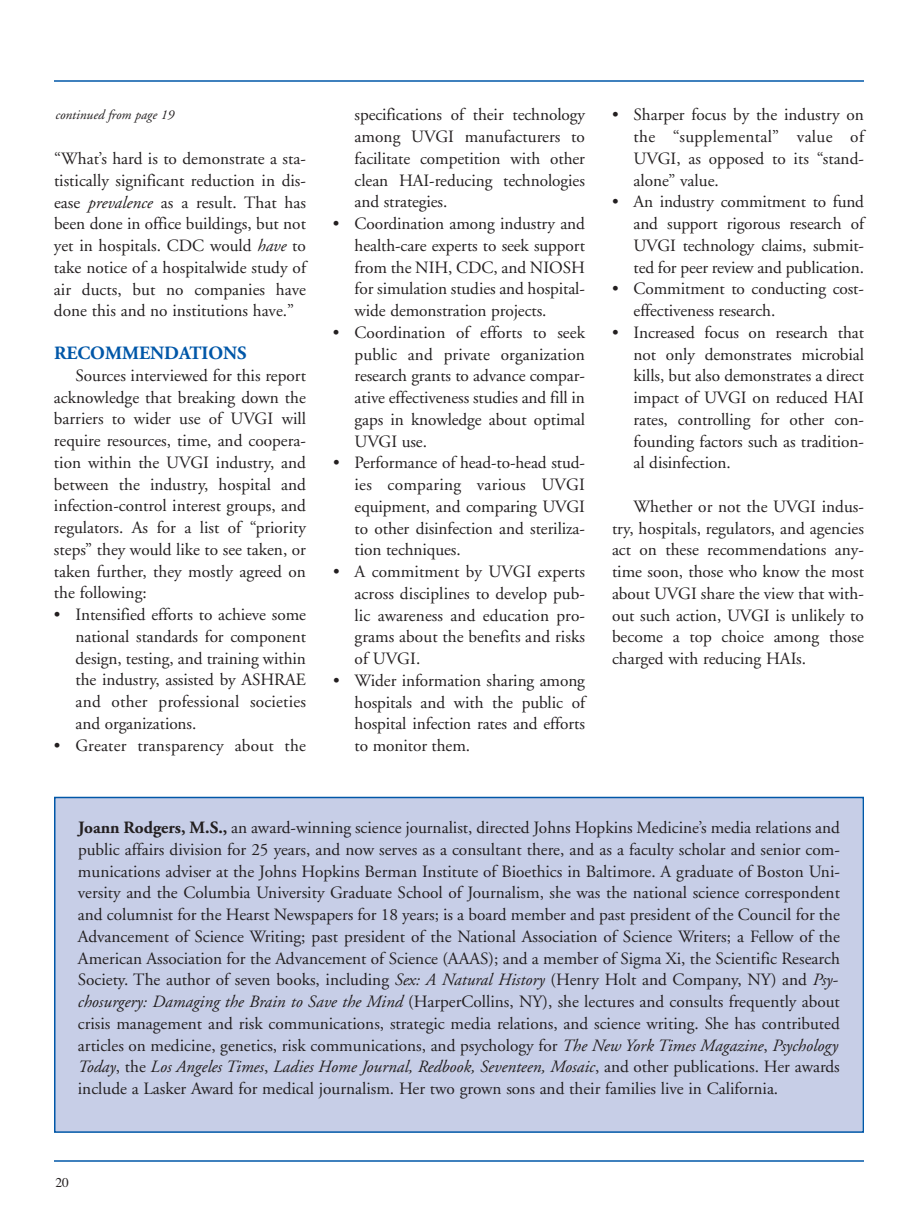
<style>
.page{position:relative;width:918px;height:1215px;background:#fff}
.page>*{position:absolute;margin:0;border:0;box-sizing:border-box;transform-origin:0 0}
.t1{font:700 18.75px "Adobe Garamond";color:#0157a8}
.t2{font:17.25px/21.8px "Adobe Garamond";letter-spacing:-.005em;color:#231f20;text-align:justify}
.t3{font:italic 13.5px "Adobe Garamond";color:#231f20}
.t4{font:13.5px "Times";color:#231f20}
.s1{font-style:italic}
.s2{font-weight:700}
</style>
<div class="page">
<hr style="left:54px;top:1160px;width:810px;height:2px;background:#0157a8">
<hr style="left:54px;top:80px;width:810px;height:2px;background:#0157a8">
<div style="left:56px;top:798px;width:806px;height:333px;background:#c7cee7"></div>
<div style="left:54px;top:797px;width:810px;height:336px;border:2px solid #0157a8"></div>
<p class="t3" style="left:56px;top:110px;width:120px">continued from page 19</p>
<p class="t2" style="left:54px;top:149px;width:254px">“What’s hard is to demonstrate a sta&shy;tistically significant reduction in dis&shy;ease <span class="s1">prevalence</span> as a result. That has been done in office buildings, but not yet in hospitals. CDC would <span class="s1">have</span> to take notice of a hospitalwide study of air ducts, but no companies have done this and no institutions have.”</p>
<p class="t1" style="left:54px;top:346px;width:194px">RECOMMENDATIONS</p>
<p class="t2" style="left:54px;top:366px;width:254px;text-indent:22px">Sources interviewed for this report acknowledge that breaking down the barriers to wider use of UVGI will require resources, time, and coopera&shy;tion within the UVGI industry, and between the industry, hospital and infection-control interest groups, and regulators. As for a list of “priority steps” they would like to see taken, or taken further, they mostly agreed on the following:</p>
<p class="t2" style="left:76px;top:605px;width:232px;text-indent:-22px">• Intensified efforts to achieve some national standards for component design, testing, and training within the industry, assisted by ASHRAE and other professional societies and organizations.</p>
<p class="t2" style="left:54px;top:736px;width:254px">• Greater transparency about the</p>
<p class="t2" style="left:355px;top:106px;width:232px">specifications of their technology among UVGI manufacturers to facilitate competition with other clean HAI-reducing technologies and strategies.</p>
<p class="t2" style="left:355px;top:214px;width:232px;text-indent:-22px">• Coordination among industry and health-care experts to seek support from the NIH, CDC, and NIOSH for simulation studies and hospital&shy;wide demonstration projects.</p>
<p class="t2" style="left:355px;top:323px;width:232px;text-indent:-22px">• Coordination of efforts to seek public and private organization research grants to advance compar&shy;ative effectiveness studies and fill in gaps in knowledge about optimal UVGI use.</p>
<p class="t2" style="left:355px;top:454px;width:232px;text-indent:-22px">• Performance of head-to-head stud&shy;ies comparing various UVGI equipment, and comparing UVGI to other disinfection and steriliza&shy;tion techniques.</p>
<p class="t2" style="left:355px;top:562px;width:232px;text-indent:-22px">• A commitment by UVGI experts across disciplines to develop pub&shy;lic awareness and education pro&shy;grams about the benefits and risks of UVGI.</p>
<p class="t2" style="left:355px;top:671px;width:232px;text-indent:-22px">• Wider information sharing among hospitals and with the public of hospital infection rates and efforts to monitor them.</p>
<p class="t2" style="left:634px;top:106px;width:232px;text-indent:-22px">• Sharper focus by the industry on the “supplemental” value of UVGI, as opposed to its “stand&shy;alone” value.</p>
<p class="t2" style="left:634px;top:193px;width:232px;text-indent:-22px">• An industry commitment to fund and support rigorous research of UVGI technology claims, submit&shy;ted for peer review and publication.</p>
<p class="t2" style="left:634px;top:280px;width:232px;text-indent:-22px">• Commitment to conducting cost&shy;effectiveness research.</p>
<p class="t2" style="left:634px;top:323px;width:232px;text-indent:-22px">• Increased focus on research that not only demonstrates microbial kills, but also demonstrates a direct impact of UVGI on reduced HAI rates, controlling for other con&shy;founding factors such as tradition&shy;al disinfection.</p>
<p class="t2" style="left:612px;top:497px;width:254px;text-indent:22px">Whether or not the UVGI indus&shy;try, hospitals, regulators, and agencies act on these recommendations any&shy;time soon, those who know the most about UVGI share the view that with&shy;out such action, UVGI is unlikely to become a top choice among those charged with reducing HAIs.</p>
<p class="t2" style="left:78px;top:818px;width:764px"><span class="s2">Joann Rodgers, M.S.,</span> an award-winning science journalist, directed Johns Hopkins Medicine’s media relations and public affairs division for 25 years, and now serves as a consultant there, and as a faculty scholar and senior com&shy;munications adviser at the Johns Hopkins Berman Institute of Bioethics in Baltimore. A graduate of Boston Uni&shy;versity and the Columbia University Graduate School of Journalism, she was the national science correspondent and columnist for the Hearst Newspapers for 18 years; is a board member and past president of the Council for the Advancement of Science Writing; past president of the National Association of Science Writers; a Fellow of the American Association for the Advancement of Science (AAAS); and a member of Sigma Xi, the Scientific Research Society. The author of seven books, including <span class="s1">Sex: A Natural History</span> (Henry Holt and Company, NY) and <span class="s1">Psy&shy;chosurgery: Damaging the Brain to Save the Mind</span> (HarperCollins, NY), she lectures and consults frequently about crisis management and risk communications, strategic media relations, and science writing. She has contributed articles on medicine, genetics, risk communications, and psychology for <span class="s1">The New York Times Magazine</span>, <span class="s1">Psychology Today</span>, the <span class="s1">Los Angeles Times</span>, <span class="s1">Ladies Home Journal, Redbook, Seventeen, Mosaic</span>, and other publications. Her awards include a Lasker Award for medical journalism. Her two grown sons and their families live in California.</p>
<p class="t4" style="left:56px;top:1174px;width:15px">20</p>
</div>
